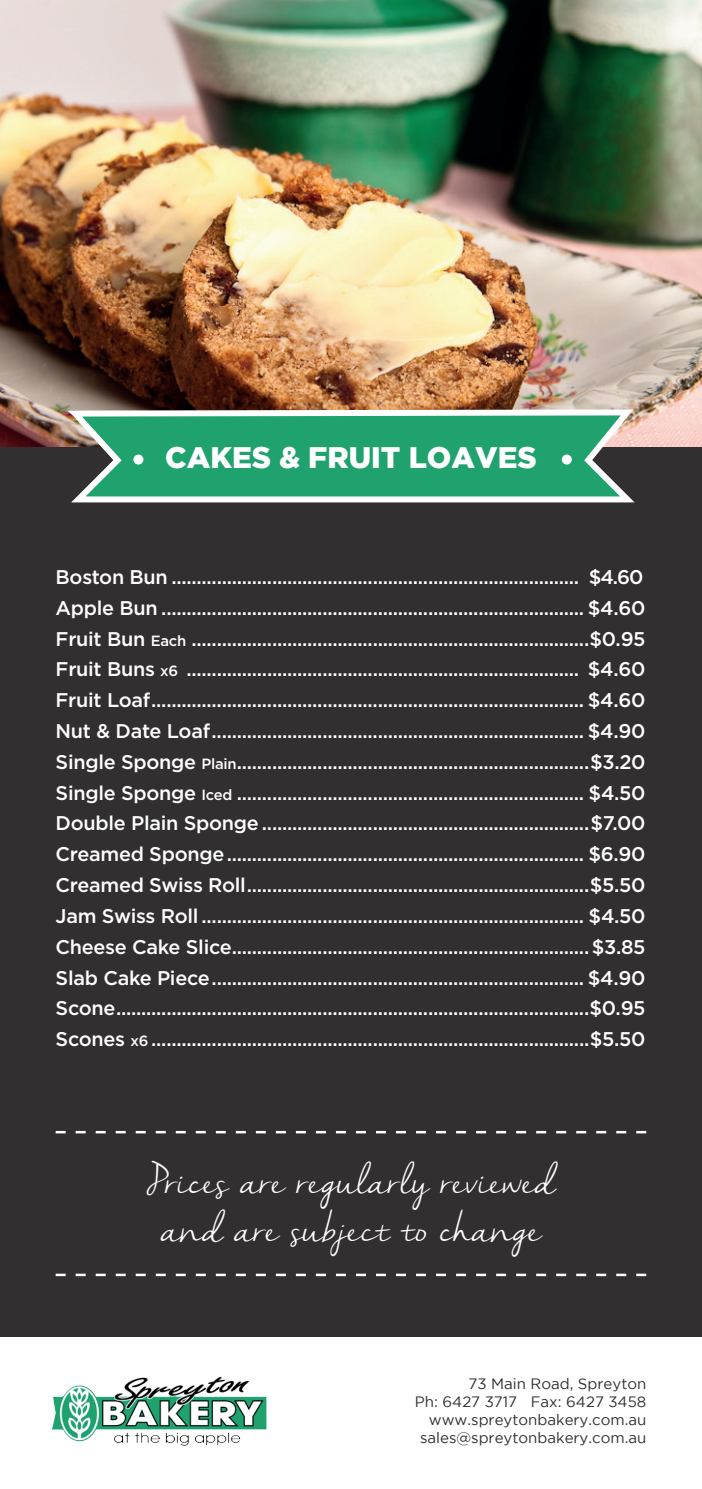
<style>
.page{position:relative;width:702px;height:1489px;background:#fff}
.page>*{position:absolute;margin:0;border:0;box-sizing:border-box;transform-origin:0 0}
.t1{font:37.5px/48px "Nella Sue Demo";color:#fff;text-align:center}
.t2{font:900 29.75px "Gotham";color:#fff}
.t3{font:500 19.75px/30.8px "Gotham HTF";letter-spacing:-.015em;color:#fff;text-align:justify}
.t4{font:15px/18px "Gotham";color:#312f30;text-align:right}
.s1{font-size:14.75px}
</style>
<div class="page">
<img style="left:0;top:0;width:702px;height:446px">
<div style="left:0;top:446px;width:702px;height:890px;background:#312f30"></div>
<svg style="left:60px;top:406px;width:581px;height:97px;background:#49a47d"></svg>
<div style="left:133px;top:454px;width:10px;height:10px;background:#fff;border-radius:50%"></div>
<div style="left:561px;top:454px;width:11px;height:10px;background:#fff;border-radius:50%"></div>
<svg style="left:56px;top:1130px;width:590px;height:3px"></svg>
<svg style="left:56px;top:1273px;width:590px;height:2px"></svg>
<img style="left:52px;top:1376px;width:215px;height:70px">
<h2 class="t2" style="left:165px;top:440px;width:373px">CAKES &amp; FRUIT LOAVES</h2>
<p class="t3" style="left:56px;top:561px;width:591px">Boston Bun ................................................................................. $4.60<br>Apple Bun .................................................................................... $4.60<br>Fruit Bun <span class="s1">Each</span> ...............................................................................$0.95<br>Fruit Buns <span class="s1">x6</span> .............................................................................. $4.60<br>Fruit Loaf...................................................................................... $4.60<br>Nut &amp; Date Loaf.......................................................................... $4.90<br>Single Sponge <span class="s1">Plain</span>......................................................................$3.20<br>Single Sponge <span class="s1">Iced</span> ..................................................................... $4.50<br>Double Plain Sponge .................................................................$7.00<br>Creamed Sponge....................................................................... $6.90<br>Creamed Swiss Roll....................................................................$5.50<br>Jam Swiss Roll ............................................................................ $4.50<br>Cheese Cake Slice.......................................................................$3.85<br>Slab Cake Piece.......................................................................... $4.90<br>Scone..............................................................................................$0.95<br>Scones <span class="s1">x6</span> .......................................................................................$5.50</p>
<h1 class="t1" style="left:147px;top:1160px;width:409px">Prices are regularly reviewed and are subject to change</h1>
<p class="t4" style="left:415px;top:1373px;width:233px">73 Main Road, Spreyton<br>Ph: 6427 3717 Fax: 6427 3458 www.spreytonbakery.com.au sales@spreytonbakery.com.au</p>
</div>
